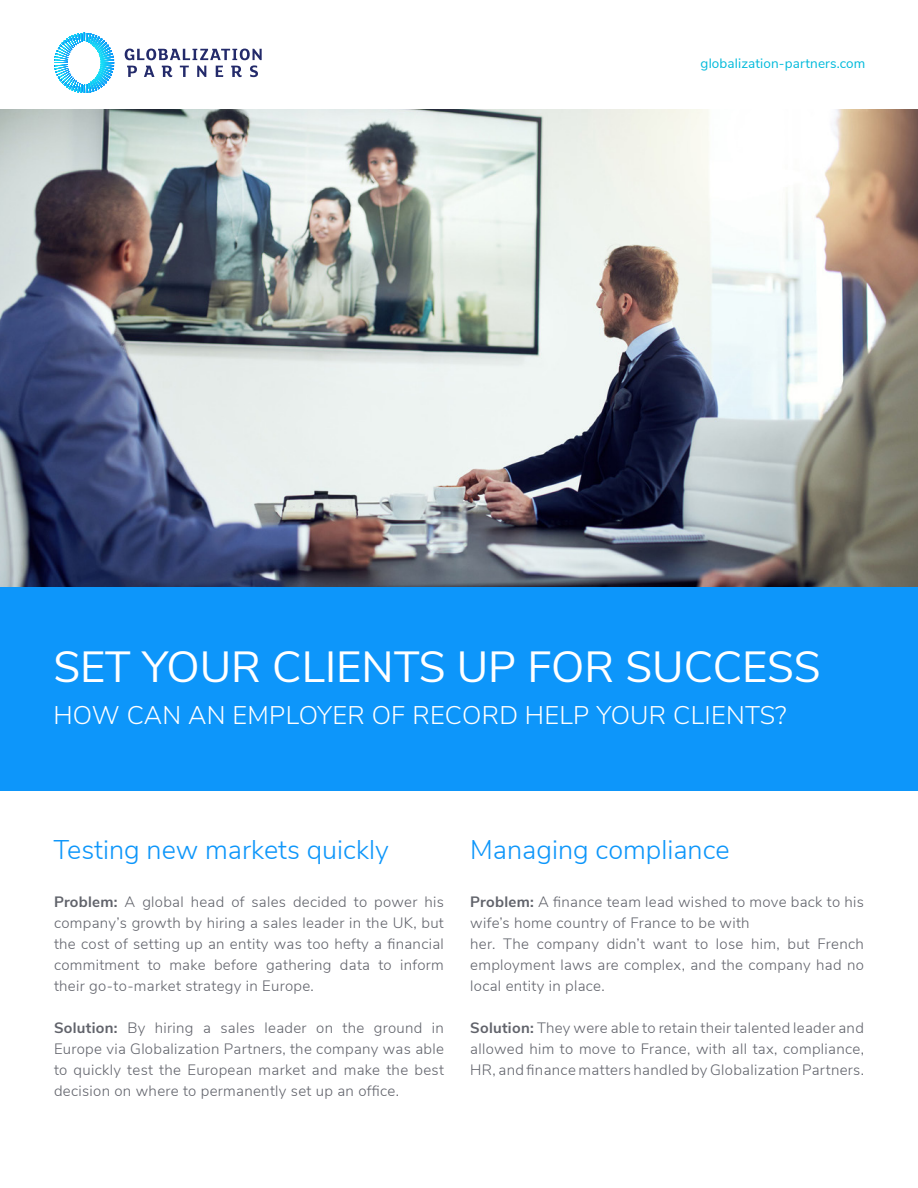
<style>
.page{position:relative;width:918px;height:1188px;background:#fff}
.page>*{position:absolute;margin:0;border:0;box-sizing:border-box;transform-origin:0 0}
.t1{font:43.5px "Nunito Sans";color:#fff}
.t2{font:300 27px "Nunito Sans";color:#0d96fa}
.t3{font:300 25.5px "Nunito Sans";letter-spacing:.01em;color:#fff}
.t4{font:300 15px/21px "Nunito Sans";letter-spacing:.02em;color:#61636b;text-align:justify}
.t5{font:13.5px "Nunito Sans";letter-spacing:.01em;color:#00badb}
.s1{font-weight:700}
</style>
<div class="page">
<img style="left:0;top:110px;width:918px;height:477px">
<svg style="left:125px;top:49px;width:137px;height:28px"></svg>
<svg style="left:54px;top:33px;width:61px;height:58px"></svg>
<div style="left:0;top:587px;width:918px;height:204px;background:#0d96fa"></div>
<p class="t5" style="left:701px;top:54px;width:166px">globalization-partners.com</p>
<h1 class="t1" style="left:53px;top:635px;width:769px">SET YOUR CLIENTS UP FOR SUCCESS</h1>
<h3 class="t3" style="left:53px;top:696px;width:735px">HOW CAN AN EMPLOYER OF RECORD HELP YOUR CLIENTS?</h3>
<h2 class="t2" style="left:53px;top:830px;width:337px">Testing new markets quickly</h2>
<h2 class="t2" style="left:470px;top:830px;width:261px">Managing compliance</h2>
<p class="t4" style="left:54px;top:890px;width:391px"><span class="s1">Problem:</span> A global head of sales decided to power his company’s growth by hiring a sales leader in the UK, but the cost of setting up an entity was too hefty a financial commitment to make before gathering data to inform their go-to-market strategy in Europe.</p>
<p class="t4" style="left:54px;top:1016px;width:391px"><span class="s1">Solution:</span> By hiring a sales leader on the ground in Europe via Globalization Partners, the company was able to quickly test the European market and make the best decision on where to permanently set up an office.</p>
<p class="t4" style="left:470px;top:890px;width:395px;text-align:left"><span class="s1">Problem:</span> A finance team lead wished to move back to his wife’s home country of France to be with<br>her. The company didn’t want to lose him, but French employment laws are complex, and the company had no local entity in place.</p>
<p class="t4" style="left:470px;top:1016px;width:395px"><span class="s1">Solution:</span> They were able to retain their talented leader and allowed him to move to France, with all tax, compliance, HR, and finance matters handled by Globalization Partners.</p>
</div>
